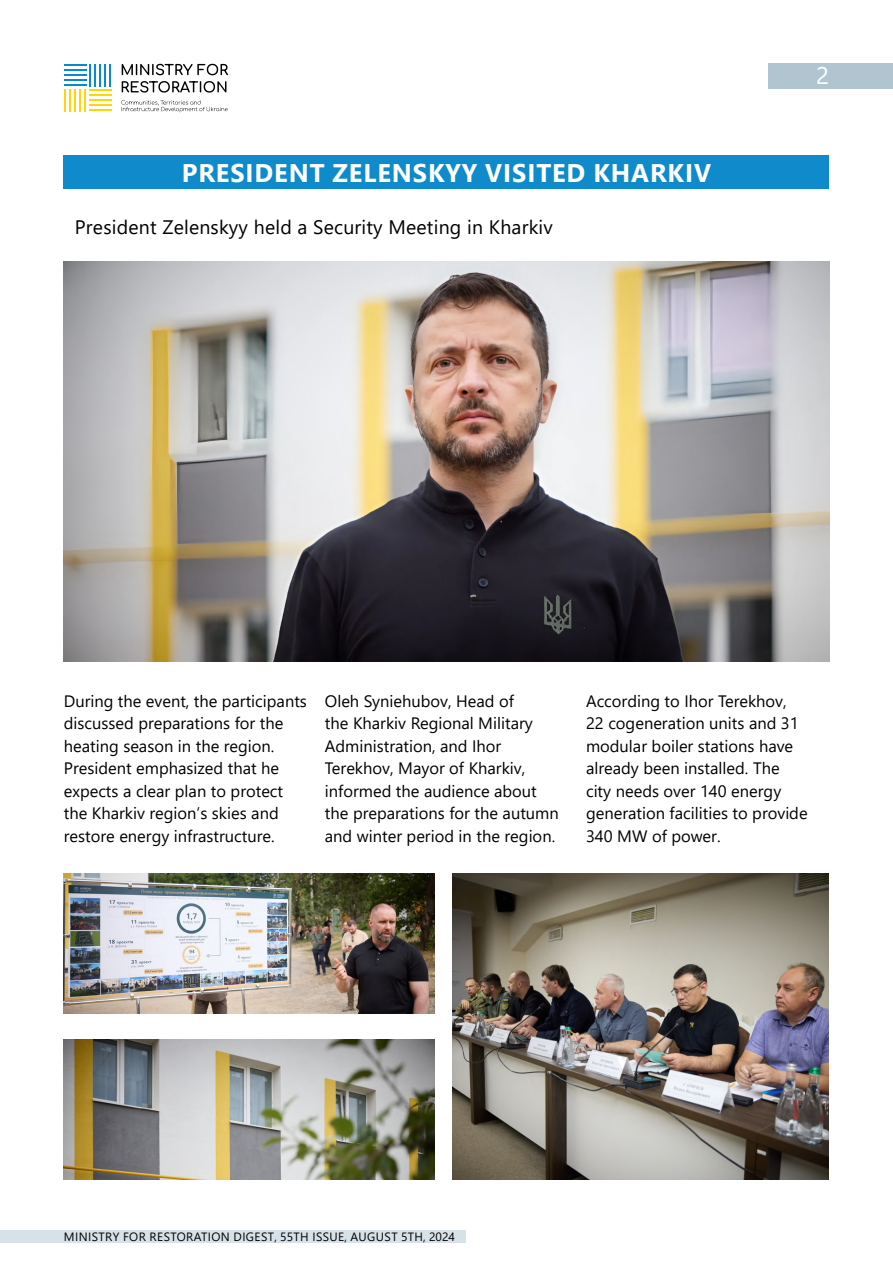
<style>
.page{position:relative;width:893px;height:1263px;background:#fff}
.page>*{position:absolute;margin:0;border:0;box-sizing:border-box;transform-origin:0 0}
.t1{font:700 25.5px "Segoe UI";letter-spacing:.035em;color:#fff}
.t2{font:24px "Segoe UI";color:#fff}
.t3{font:19.5px "Segoe UI";letter-spacing:.01em;color:#000}
.t4{font:16.5px/22.5px "Segoe UI";color:#000}
.t5{font:12px "Segoe UI";letter-spacing:.035em;color:#000}
</style>
<div class="page">
<div style="left:0;top:1230px;width:465px;height:12px;background:#d7e1e8"></div>
<div style="left:768px;top:64px;width:125px;height:25px;background:#b0c5d0"></div>
<hr style="left:64px;top:64px;width:22px;height:2px;background:#088bcc">
<hr style="left:64px;top:84px;width:22px;height:2px;background:#088bcc">
<hr style="left:64px;top:74px;width:22px;height:2px;background:#088bcc">
<hr style="left:64px;top:79px;width:22px;height:2px;background:#088bcc">
<hr style="left:64px;top:69px;width:22px;height:2px;background:#088bcc">
<hr style="left:109px;top:64px;width:2px;height:22px;background:#088bcc">
<hr style="left:89px;top:64px;width:2px;height:22px;background:#088bcc">
<hr style="left:99px;top:64px;width:2px;height:22px;background:#088bcc">
<hr style="left:94px;top:64px;width:2px;height:22px;background:#088bcc">
<hr style="left:104px;top:64px;width:2px;height:22px;background:#088bcc">
<hr style="left:89px;top:109px;width:22px;height:2px;background:#ffd508">
<hr style="left:89px;top:89px;width:22px;height:2px;background:#ffd508">
<hr style="left:89px;top:99px;width:22px;height:2px;background:#ffd508">
<hr style="left:89px;top:94px;width:22px;height:2px;background:#ffd508">
<hr style="left:89px;top:104px;width:22px;height:2px;background:#ffd508">
<hr style="left:64px;top:89px;width:2px;height:22px;background:#ffd508">
<hr style="left:84px;top:89px;width:2px;height:22px;background:#ffd508">
<hr style="left:74px;top:89px;width:2px;height:22px;background:#ffd508">
<hr style="left:79px;top:89px;width:2px;height:22px;background:#ffd508">
<hr style="left:69px;top:89px;width:2px;height:22px;background:#ffd508">
<svg style="left:121px;top:100px;width:107px;height:12px"></svg>
<svg style="left:122px;top:64px;width:106px;height:11px"></svg>
<svg style="left:122px;top:81px;width:104px;height:12px"></svg>
<img style="left:64px;top:261px;width:765px;height:401px">
<img style="left:452px;top:874px;width:377px;height:305px">
<img style="left:64px;top:874px;width:371px;height:139px">
<img style="left:64px;top:1039px;width:371px;height:140px">
<div style="left:64px;top:156px;width:765px;height:33px;background:#0f8bcc"></div>
<h1 class="t1" style="left:182px;top:148px;width:531px">PRESIDENT ZELENSKYY VISITED KHARKIV</h1>
<p class="t3" style="left:75px;top:209px;width:479px">President Zelenskyy held a Security Meeting in Kharkiv</p>
<h2 class="t2" style="left:816px;top:53px;width:14px">2</h2>
<p class="t4" style="left:64px;top:688px;width:245px">During the event, the participants discussed preparations for the heating season in the region.<br>President emphasized that he expects a clear plan to protect the Kharkiv region’s skies and restore energy infrastructure.</p>
<p class="t4" style="left:325px;top:688px;width:235px">Oleh Syniehubov, Head of<br>the Kharkiv Regional Military<br>Administration, and Ihor<br>Terekhov, Mayor of Kharkiv, informed the audience about the preparations for the autumn and winter period in the region.</p>
<p class="t4" style="left:586px;top:688px;width:223px">According to Ihor Terekhov,<br>22 cogeneration units and 31 modular boiler stations have already been installed. The city needs over 140 energy generation facilities to provide<br>340 MW of power.</p>
<p class="t5" style="left:64px;top:1225px;width:392px">MINISTRY FOR RESTORATION DIGEST, 55TH ISSUE, AUGUST 5TH, 2024</p>
</div>
